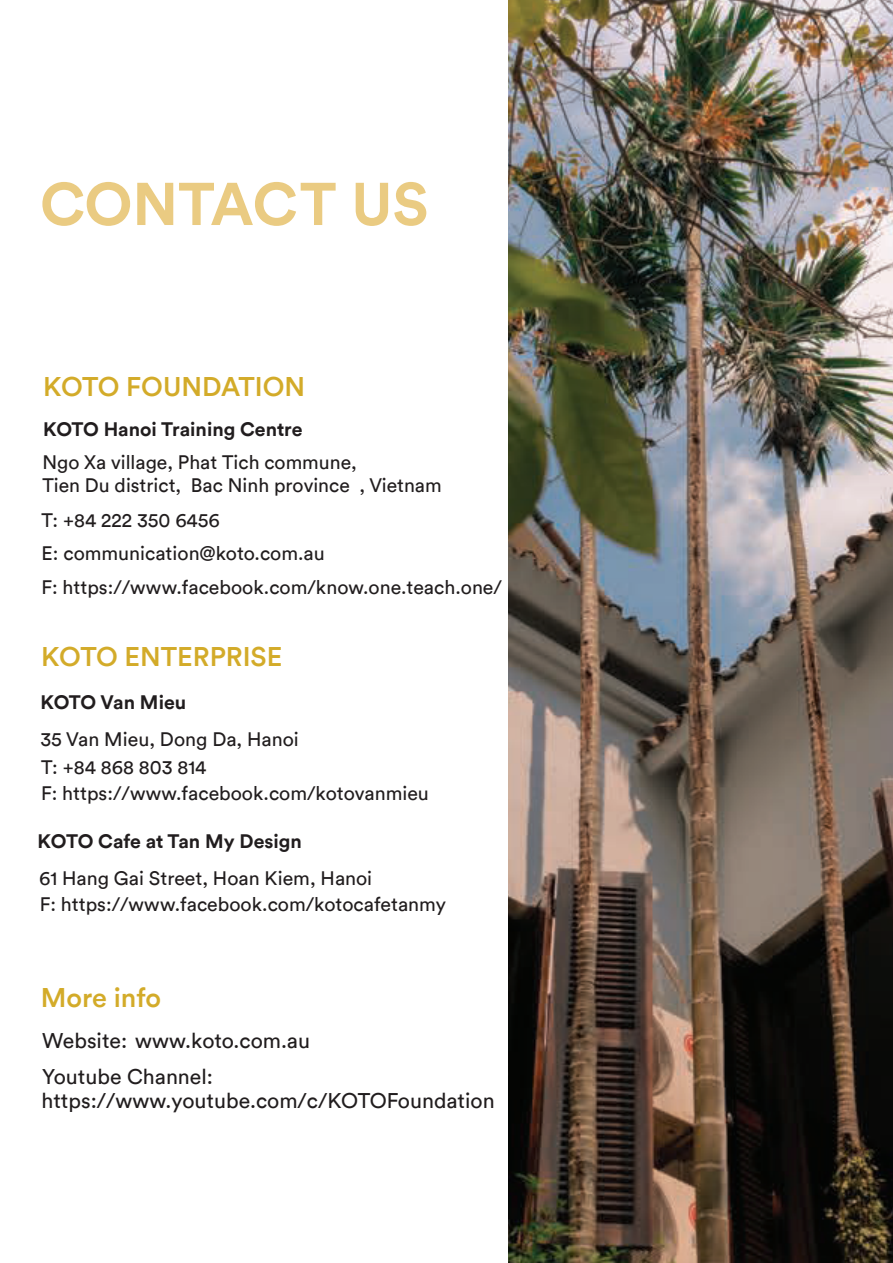
<style>
.page{position:relative;width:893px;height:1263px;background:#fff}
.page>*{position:absolute;margin:0;border:0;box-sizing:border-box;transform-origin:0 0}
.t1{font:700 59.55px "Circular Std";color:#eacb82}
.t2{font:500 27px "Circular Std";color:#d3ab29}
.t3{font:21.3px/36px "Circular Std";color:#211d1e}
.t4{font:19.5px/33.2px "Circular Std";color:#211d1e}
.t5{font:700 19.5px "Circular Std";color:#211d1e}
</style>
<div class="page">
<img style="left:509px;top:0;width:384px;height:1263px">
<h1 class="t1" style="left:40px;top:158px;width:390px">CONTACT US</h1>
<h2 class="t2" style="left:43px;top:367px;width:264px">KOTO FOUNDATION</h2>
<p class="t5" style="left:43px;top:414px;width:261px">KOTO Hanoi Training Centre</p>
<p class="t4" style="left:42px;top:449px;width:401px;line-height:23.4px">Ngo Xa village, Phat Tich commune,<br>Tien Du district, Bac Ninh province , Vietnam</p>
<p class="t4" style="left:42px;top:503px;width:462px">T: +84 222 350 6456<br>E: communication@koto.com.au<br>F: https://www.facebook.com/know.one.teach.one/</p>
<h2 class="t2" style="left:41px;top:636px;width:243px">KOTO ENTERPRISE</h2>
<p class="t5" style="left:40px;top:687px;width:147px">KOTO Van Mieu</p>
<p class="t4" style="left:40px;top:721px;width:260px">35 Van Mieu, Dong Da, Hanoi</p>
<p class="t4" style="left:41px;top:749px;width:167px">T: +84 868 803 814</p>
<p class="t4" style="left:41px;top:775px;width:389px">F: https://www.facebook.com/kotovanmieu</p>
<p class="t5" style="left:38px;top:826px;width:266px">KOTO Cafe at Tan My Design</p>
<p class="t4" style="left:39px;top:864px;width:408px;line-height:26px">61 Hang Gai Street, Hoan Kiem, Hanoi<br>F: https://www.facebook.com/kotocafetanmy</p>
<h2 class="t2" style="left:41px;top:977px;width:122px">More info</h2>
<p class="t3" style="left:42px;top:1021px;width:269px">Website: www.koto.com.au<br>Youtube Channel:</p>
<p class="t3" style="left:42px;top:1081px;width:455px">https://www.youtube.com/c/KOTOFoundation</p>
</div>
